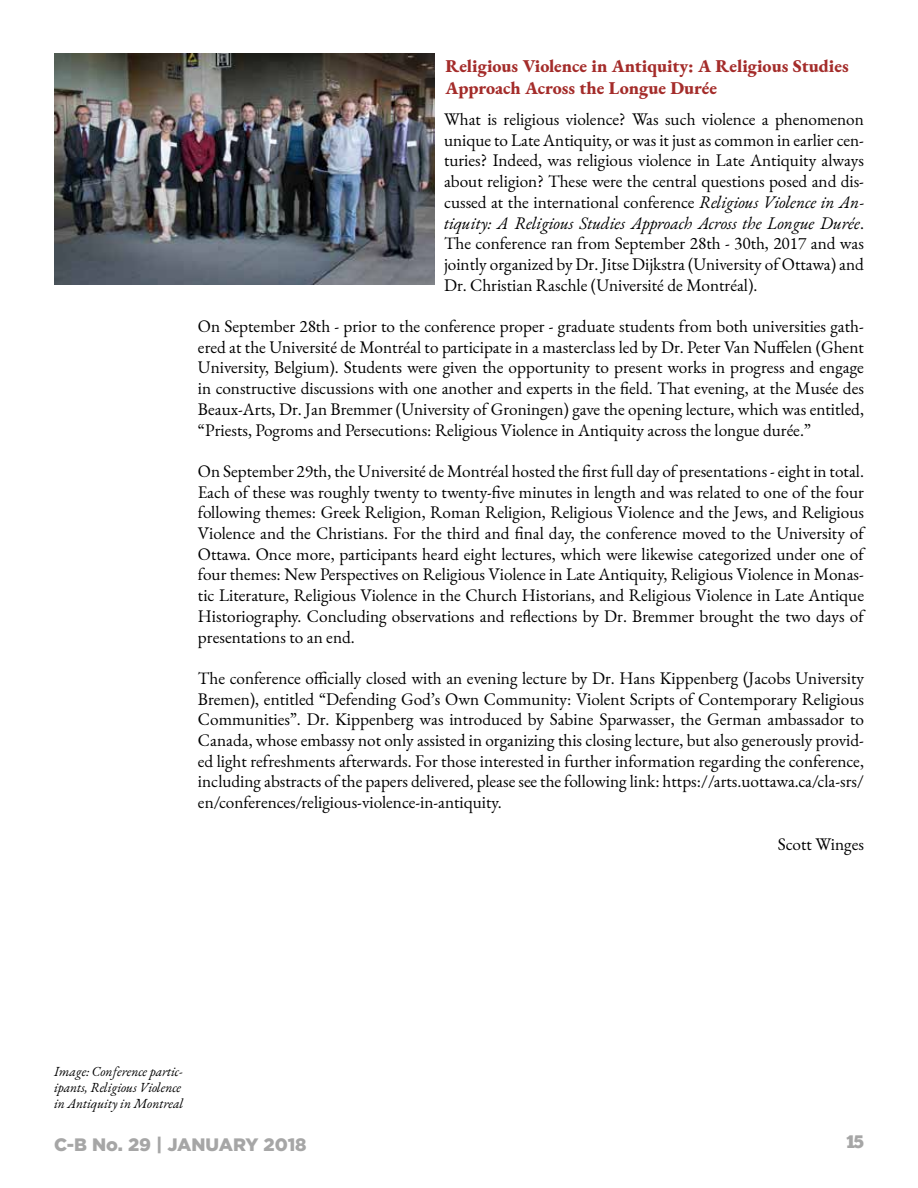
<style>
.page{position:relative;width:918px;height:1188px;background:#fff}
.page>*{position:absolute;margin:0;border:0;box-sizing:border-box;transform-origin:0 0}
.t1{font:800 18px/21.6px "EB Garamond";color:#a42c2a}
.t2{font:900 18px "Gotham";color:#a6a6a6}
.t3{font:18px "Chunk Five";color:#a6a6a6}
.t4{font:17.25px/20.7px "EB Garamond";color:#000;text-align:justify}
.t5{font:italic 13.5px/16.2px "EB Garamond";color:#000}
.s1{font-style:italic}
</style>
<div class="page">
<img style="left:54px;top:54px;width:381px;height:231px">
<p class="t1" style="left:446px;top:55px;width:405px">Religious Violence in Antiquity: A Religious Studies<br>Approach Across the Longue Durée</p>
<p class="t4" style="left:444px;top:109px;width:422px">What is religious violence? Was such violence a phenomenon unique to Late Antiquity, or was it just as common in earlier cen&shy;turies? Indeed, was religious violence in Late Antiquity always about religion? These were the central questions posed and dis&shy;cussed at the international conference <span class="s1">Religious Violence in An&shy;tiquity: A Religious Studies Approach Across the Longue Durée</span>.<br>The conference ran from September 28th - 30th, 2017 and was jointly organized by Dr. Jitse Dijkstra (University of Ottawa) and Dr. Christian Raschle (Université de Montréal).</p>
<p class="t4" style="left:198px;top:316px;width:668px">On September 28th - prior to the conference proper - graduate students from both universities gath&shy;ered at the Université de Montréal to participate in a masterclass led by Dr. Peter Van Nuffelen (Ghent University, Belgium). Students were given the opportunity to present works in progress and engage in constructive discussions with one another and experts in the field. That evening, at the Musée des Beaux-Arts, Dr. Jan Bremmer (University of Groningen) gave the opening lecture, which was entitled, “Priests, Pogroms and Persecutions: Religious Violence in Antiquity across the longue durée.”</p>
<p class="t4" style="left:198px;top:461px;width:668px">On September 29th, the Université de Montréal hosted the first full day of presentations - eight in total.<br>Each of these was roughly twenty to twenty-five minutes in length and was related to one of the four following themes: Greek Religion, Roman Religion, Religious Violence and the Jews, and Religious Violence and the Christians. For the third and final day, the conference moved to the University of Ottawa. Once more, participants heard eight lectures, which were likewise categorized under one of four themes: New Perspectives on Religious Violence in Late Antiquity, Religious Violence in Monas&shy;tic Literature, Religious Violence in the Church Historians, and Religious Violence in Late Antique Historiography. Concluding observations and reflections by Dr. Bremmer brought the two days of presentations to an end.</p>
<p class="t4" style="left:198px;top:668px;width:668px">The conference officially closed with an evening lecture by Dr. Hans Kippenberg (Jacobs University Bremen), entitled “Defending God’s Own Community: Violent Scripts of Contemporary Religious Communities”. Dr. Kippenberg was introduced by Sabine Sparwasser, the German ambassador to Canada, whose embassy not only assisted in organizing this closing lecture, but also generously provid&shy;ed light refreshments afterwards. For those interested in further information regarding the conference, including abstracts of the papers delivered, please see the following link: https://arts.uottawa.ca/cla-srs/ en/conferences/religious-violence-in-antiquity.</p>
<p class="t4" style="left:778px;top:834px;width:88px">Scott Winges</p>
<p class="t5" style="left:54px;top:1063px;width:131px">Image: Conference partic&shy;ipants, Religious Violence in Antiquity in Montreal</p>
<p class="t2" style="left:54px;top:1134px;width:254px">C-B No. 29 | JANUARY 2018</p>
<p class="t3" style="left:846px;top:1133px;width:19px">15</p>
</div>
